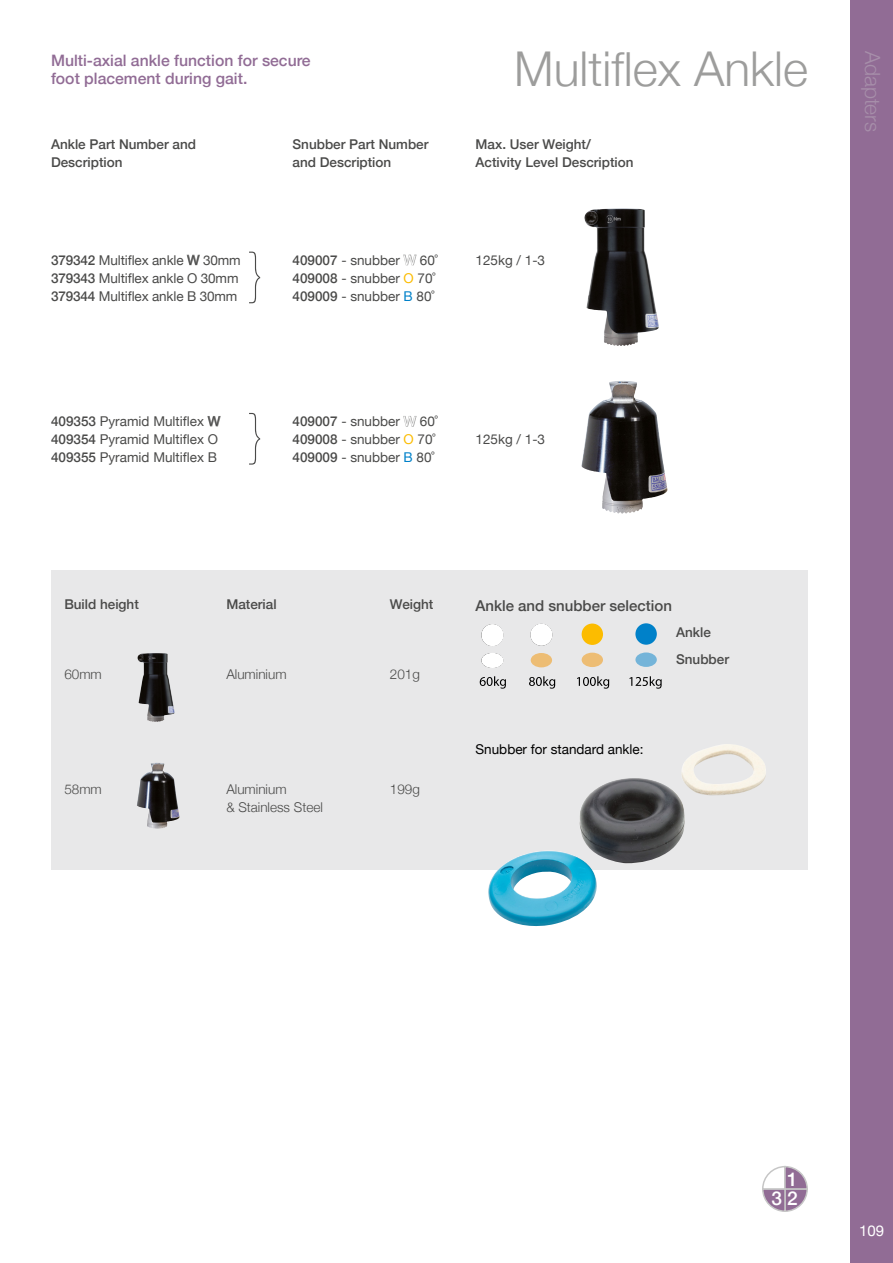
<style>
.page{position:relative;width:893px;height:1263px;background:#fff}
.page>*{position:absolute;margin:0;border:0;box-sizing:border-box;transform-origin:0 0}
.t1{font:200 57px "Helvetica Neue";color:#4a4a49}
.t2{font:300 48px "Helvetica Neue";color:#9d9d9c}
.t3{font:300 21px "Helvetica Neue";color:#a78faa}
.t4{font:500 19.05px/18.6px "Helvetica Neue";color:#fff}
.t5{font:500 15.75px/18px "Helvetica Neue";color:#916c95}
.t6{font:500 15px "Helvetica Neue";color:#4a4a49}
.t7{font:15px "Helvetica Neue";color:#fff}
.t8{font:13.5px "Helvetica Neue";color:#4a4a49}
.t9{font:500 13.5px/26.5px "Helvetica Neue";color:#4a4a49}
.t10{font:300 13.5px "Helvetica Neue";color:#4a4a49}
.t11{font:13.5px "Helvetica Neue";color:#000}
.s1{font-weight:500}
.s2{color:#fff}
.s3{color:#fcbc00}
.s4{color:#0081c9}
</style>
<div class="page">
<div style="left:850px;top:0;width:43px;height:1263px;background:#916c95"></div>
<svg style="left:762px;top:1166px;width:46px;height:46px"></svg>
<svg style="left:186px;top:254px;width:14px;height:12px"></svg>
<svg style="left:403px;top:254px;width:14px;height:12px"></svg>
<svg style="left:207px;top:416px;width:14px;height:11px"></svg>
<svg style="left:403px;top:416px;width:14px;height:11px"></svg>
<img style="left:584px;top:209px;width:75px;height:137px">
<img style="left:581px;top:381px;width:42px;height:129px">
<div style="left:51px;top:570px;width:757px;height:300px;background:#e8e8e9"></div>
<img style="left:488px;top:744px;width:278px;height:182px">
<img style="left:137px;top:653px;width:38px;height:69px">
<img style="left:137px;top:763px;width:19px;height:64px">
<svg style="left:480px;top:676px;width:26px;height:13px"></svg>
<svg style="left:529px;top:676px;width:26px;height:13px"></svg>
<svg style="left:577px;top:676px;width:32px;height:13px"></svg>
<svg style="left:629px;top:676px;width:33px;height:13px"></svg>
<svg style="left:537px;top:624px;width:15px;height:22px"></svg>
<div style="left:531px;top:653px;width:21px;height:14px;background:#edbd74;border-radius:50%"></div>
<div style="left:582px;top:623px;width:21px;height:22px;background:#fcbc00;border-radius:50%"></div>
<div style="left:582px;top:653px;width:21px;height:14px;background:#edbd74;border-radius:50%"></div>
<div style="left:635px;top:623px;width:22px;height:22px;background:#0081c9;border-radius:50%"></div>
<svg style="left:635px;top:652px;width:22px;height:15px"></svg>
<div style="left:481px;top:624px;width:23px;height:22px;background:#fff;border-radius:50%"></div>
<div style="left:530px;top:624px;width:22px;height:22px;background:#fff;border-radius:50%"></div>
<div style="left:481px;top:653px;width:23px;height:15px;background:#fff;border-radius:50%"></div>
<p class="t5" style="left:51px;top:51px;width:261px">Multi-axial ankle function for secure foot placement during gait.</p>
<h2 class="t2" style="left:514px;top:30px;width:295px">Multiflex Ankle</h2>
<p class="t9" style="left:51px;top:130px;width:147px">Ankle Part Number and</p>
<p class="t9" style="left:293px;top:130px;width:138px">Snubber Part Number</p>
<p class="t9" style="left:476px;top:130px;width:117px">Max. User Weight/</p>
<p class="t9" style="left:51px;top:148px;width:73px">Description</p>
<p class="t9" style="left:293px;top:148px;width:100px">and Description</p>
<p class="t9" style="left:476px;top:148px;width:160px">Activity Level Description</p>
<h1 class="t1" style="left:246px;top:229px;width:20px">}</h1>
<p class="t8" style="left:51px;top:250px;width:191px"><span class="s1">379342</span> Multiflex ankle W 30mm</p>
<p class="t8" style="left:293px;top:250px;width:147px"><span class="s1">409007</span> - snubber <span class="s2">W</span> 60˚</p>
<p class="t8" style="left:476px;top:250px;width:71px">125kg / 1-3</p>
<p class="t8" style="left:51px;top:268px;width:189px"><span class="s1">379343</span> Multiflex ankle O 30mm</p>
<p class="t8" style="left:293px;top:268px;width:145px"><span class="s1">409008</span> - snubber <span class="s3">O</span> 70˚</p>
<p class="t8" style="left:51px;top:286px;width:188px"><span class="s1">379344</span> Multiflex ankle B 30mm</p>
<p class="t8" style="left:293px;top:286px;width:144px"><span class="s1">409009</span> - snubber <span class="s4">B</span> 80˚</p>
<h1 class="t1" style="left:246px;top:390px;width:20px">}</h1>
<p class="t8" style="left:51px;top:411px;width:171px"><span class="s1">409353</span> Pyramid Multiflex W</p>
<p class="t8" style="left:293px;top:411px;width:147px"><span class="s1">409007</span> - snubber <span class="s2">W</span> 60˚</p>
<p class="t8" style="left:51px;top:429px;width:169px"><span class="s1">409354</span> Pyramid Multiflex O</p>
<p class="t8" style="left:293px;top:429px;width:145px"><span class="s1">409008</span> - snubber <span class="s3">O</span> 70˚</p>
<p class="t8" style="left:476px;top:429px;width:71px">125kg / 1-3</p>
<p class="t8" style="left:51px;top:447px;width:168px"><span class="s1">409355</span> Pyramid Multiflex B</p>
<p class="t8" style="left:293px;top:447px;width:144px"><span class="s1">409009</span> - snubber <span class="s4">B</span> 80˚</p>
<p class="t9" style="left:64px;top:590px;width:76px">Build height</p>
<p class="t9" style="left:226px;top:590px;width:52px">Material</p>
<p class="t9" style="left:390px;top:590px;width:45px">Weight</p>
<p class="t10" style="left:64px;top:663px;width:39px">60mm</p>
<p class="t10" style="left:226px;top:663px;width:62px">Aluminium</p>
<p class="t10" style="left:390px;top:663px;width:32px">201g</p>
<p class="t10" style="left:64px;top:779px;width:39px">58mm</p>
<p class="t10" style="left:226px;top:779px;width:62px">Aluminium</p>
<p class="t10" style="left:390px;top:779px;width:32px">199g</p>
<p class="t10" style="left:226px;top:797px;width:98px">&amp; Stainless Steel</p>
<p class="t6" style="left:476px;top:593px;width:198px">Ankle and snubber selection</p>
<p class="t11" style="left:476px;top:739px;width:170px">Snubber for standard ankle:</p>
<p class="t9" style="left:676px;top:618px;width:55px">Ankle<br>Snubber</p>
<h3 class="t3" style="left:889px;top:51px;width:83px;rotate:90deg">Adapters</h3>
<h3 class="t4" style="left:771px;top:1168px;width:28px">4 1<br>3 2</h3>
<p class="t7" style="left:859px;top:1220px;width:27px">109</p>
</div>
